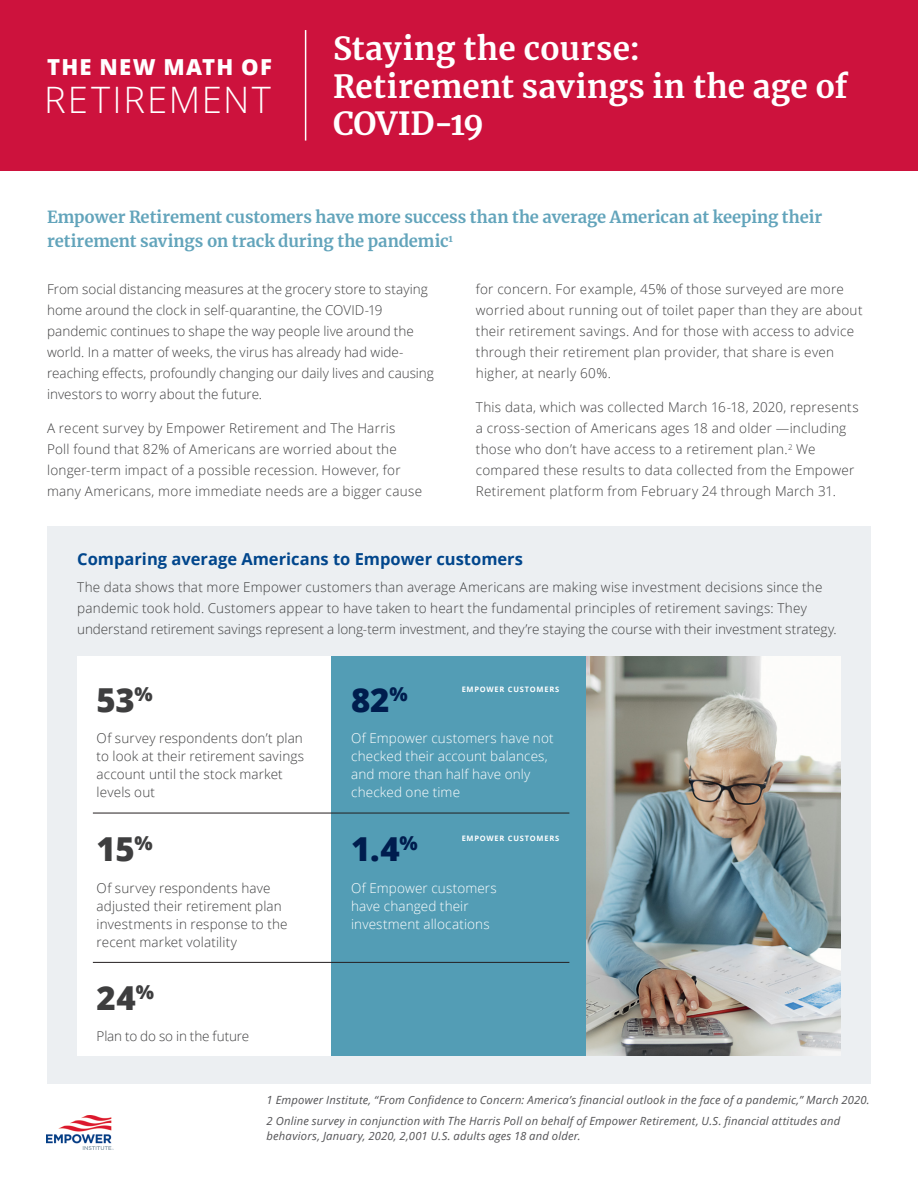
<style>
.page{position:relative;width:918px;height:1188px;background:#fff}
.page>*{position:absolute;margin:0;border:0;box-sizing:border-box;transform-origin:0 0}
.Titles{font:300 36.45px "Open Sans";letter-spacing:.055em;color:#fff}
.Body_Copy{font:800 33px "Open Sans";color:#3e3e3f}
.Body_Copy-2{font:800 33px "Open Sans";color:#001d4e}
.Titles-2{font:700 31.5px/37.5px "Merriweather";letter-spacing:.005em;color:#fff}
.Titles-3{font:800 22.05px "Open Sans";letter-spacing:.055em;color:#fff}
.Body_Copy-3{font:700 16.5px/24px "Merriweather";letter-spacing:-.005em;color:#62a4bb}
.Section_Header_Lower{font:700 16.5px "Open Sans";color:#01468c}
.Body_Copy-4{font:300 13.5px/21px "Open Sans";letter-spacing:.015em;color:#3e3e3f}
.Body_Copy-5{font:300 13.5px/18px "Open Sans";letter-spacing:.01em;color:#fff}
.Body_Copy-6{font:300 13.5px "Open Sans";letter-spacing:-.01em;color:#3e3e3f}
.Footnotes_or_Referen{font:italic 11.25px/14.2px "Open Sans";letter-spacing:.015em;color:#535355}
.Section_Header_Lower-2{font:700 7.5px "Open Sans";letter-spacing:.1em;color:#fff}
</style>
<div class="page">
<div style="left:47px;top:526px;width:824px;height:558px;background:#eceff2"></div>
<img style="left:46px;top:1115px;width:67px;height:35px">
<div style="left:0;top:0;width:918px;height:171px;background:#cd123d"></div>
<hr style="left:305px;top:30px;width:1px;height:111px;background:#fff">
<img style="left:586px;top:657px;width:255px;height:399px">
<div style="left:77px;top:657px;width:255px;height:399px;background:#fff"></div>
<div style="left:332px;top:657px;width:254px;height:399px;background:#539db5"></div>
<hr style="left:93px;top:813px;width:476px;height:1px;background:#231f20">
<hr style="left:93px;top:962px;width:476px;height:1px;background:#231f20">
<p class="Titles-3" style="left:47px;top:50px;width:226px">THE NEW MATH OF</p>
<p class="Titles" style="left:44px;top:74px;width:228px">RETIREMENT</p>
<p class="Titles-2" style="left:333px;top:29px;width:516px">Staying the course:<br>Retirement savings in the age of<br>COVID-19</p>
<p class="Body_Copy-3" style="left:47px;top:205px;width:777px">Empower Retirement customers have more success than the average American at keeping their retirement savings on track during the pandemic<sup>1</sup></p>
<p class="Body_Copy-4" style="left:47px;top:278px;width:388px">From social distancing measures at the grocery store to staying home around the clock in self-quarantine, the COVID-19 pandemic continues to shape the way people live around the world. In a matter of weeks, the virus has already had wide&shy;reaching effects, profoundly changing our daily lives and causing investors to worry about the future.</p>
<p class="Body_Copy-4" style="left:47px;top:418px;width:377px">A recent survey by Empower Retirement and The Harris<br>Poll found that 82% of Americans are worried about the longer-term impact of a possible recession. However, for many Americans, more immediate needs are a bigger cause</p>
<p class="Body_Copy-4" style="left:476px;top:278px;width:388px">for concern. For example, 45% of those surveyed are more worried about running out of toilet paper than they are about their retirement savings. And for those with access to advice through their retirement plan provider, that share is even higher, at nearly 60%.</p>
<p class="Body_Copy-4" style="left:476px;top:397px;width:384px">This data, which was collected March 16-18, 2020, represents a cross-section of Americans ages 18 and older —including those who don’t have access to a retirement plan.<sup>2</sup> We compared these results to data collected from the Empower Retirement platform from February 24 through March 31.</p>
<p class="Section_Header_Lower" style="left:77px;top:547px;width:447px">Comparing average Americans to Empower customers</p>
<p class="Body_Copy-4" style="left:77px;top:577px;width:761px">The data shows that more Empower customers than average Americans are making wise investment decisions since the pandemic took hold. Customers appear to have taken to heart the fundamental principles of retirement savings: They understand retirement savings represent a long-term investment, and they’re staying the course with their investment strategy.</p>
<p class="Body_Copy" style="left:97px;top:675px;width:58px">53<sup>%</sup></p>
<p class="Body_Copy-4" style="left:97px;top:729px;width:209px;line-height:18px">Of survey respondents don’t plan to look at their retirement savings account until the stock market levels out</p>
<p class="Body_Copy" style="left:97px;top:824px;width:58px">15<sup>%</sup></p>
<p class="Body_Copy-4" style="left:97px;top:878px;width:192px;line-height:18px">Of survey respondents have adjusted their retirement plan investments in response to the recent market volatility</p>
<p class="Body_Copy" style="left:97px;top:972px;width:59px">24<sup>%</sup></p>
<p class="Body_Copy-6" style="left:97px;top:1027px;width:154px">Plan to do so in the future</p>
<p class="Section_Header_Lower-2" style="left:462px;top:684px;width:99px">EMPOWER CUSTOMERS</p>
<p class="Body_Copy-2" style="left:351px;top:675px;width:58px">82<sup>%</sup></p>
<p class="Body_Copy-5" style="left:351px;top:729px;width:204px">Of Empower customers have not checked their account balances, and more than half have only checked one time</p>
<p class="Body_Copy-2" style="left:351px;top:824px;width:68px">1.4<sup>%</sup></p>
<p class="Body_Copy-5" style="left:351px;top:878px;width:147px">Of Empower customers have changed their investment allocations</p>
<p class="Section_Header_Lower-2" style="left:462px;top:833px;width:99px">EMPOWER CUSTOMERS</p>
<p class="Footnotes_or_Referen" style="left:267px;top:1093px;width:605px">1 Empower Institute, “From Confidence to Concern: America’s financial outlook in the face of a pandemic,” March 2020.</p>
<p class="Footnotes_or_Referen" style="left:267px;top:1114px;width:575px">2 Online survey in conjunction with The Harris Poll on behalf of Empower Retirement, U.S. financial attitudes and behaviors, January, 2020, 2,001 U.S. adults ages 18 and older.</p>
</div>
